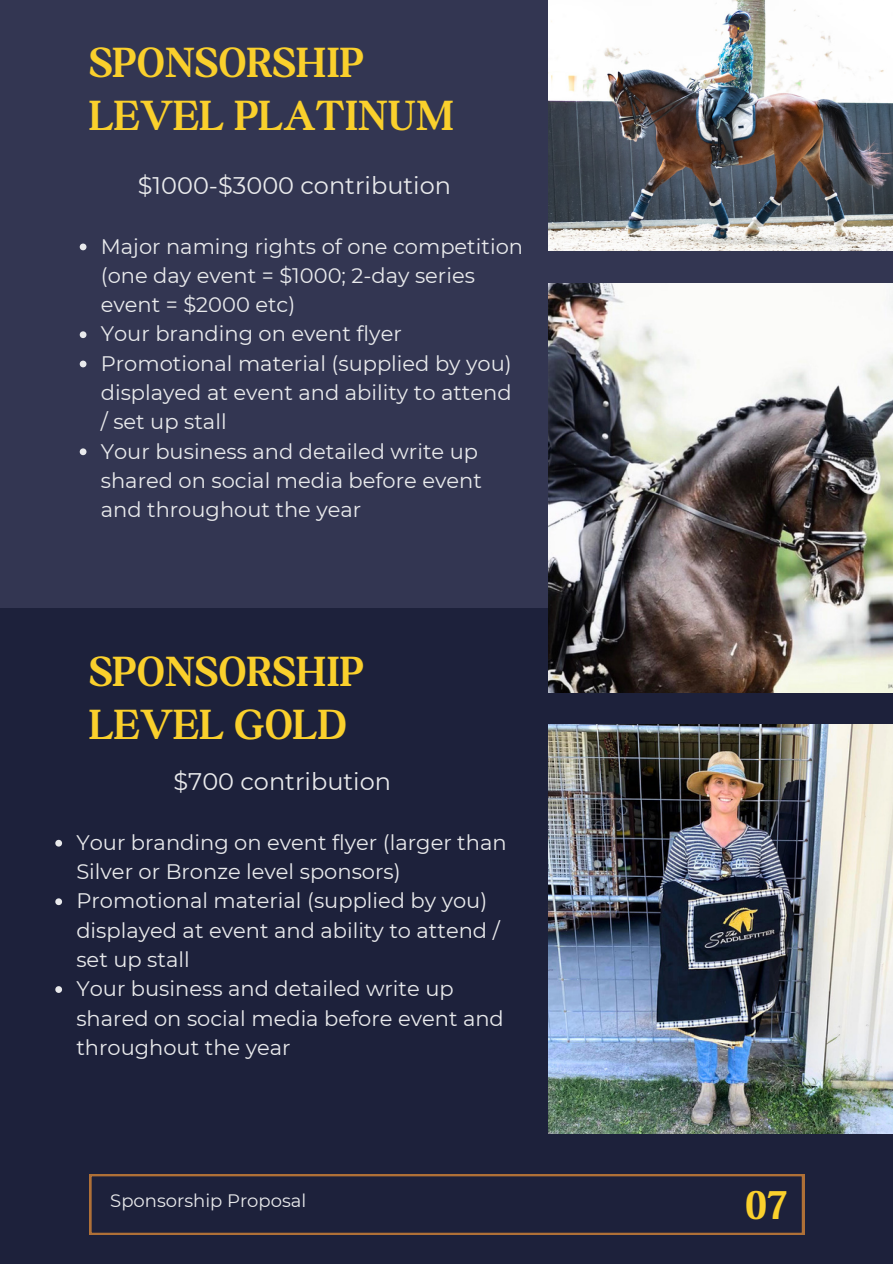
<style>
.page{position:relative;width:893px;height:1264px;background:#fff}
.page>*{position:absolute;margin:0;border:0;box-sizing:border-box;transform-origin:0 0}
.t1{font:700 45px/52.8px "Boston Angel";letter-spacing:.02em;color:#fad02c}
.t2{font:24px "Montserrat";color:#e9eaec}
.t3{font:21px/29.2px "Montserrat";color:#e9eaec}
.t4{font:18px "Montserrat";color:#e9eaec}
</style>
<div class="page">
<div style="left:0;top:0;width:892px;height:1263px;background:#333652"></div>
<div style="left:0;top:608px;width:892px;height:655px;background:#1d213b"></div>
<svg style="left:89px;top:1174px;width:715px;height:60px"></svg>
<img style="left:548px;top:0;width:344px;height:251px">
<img style="left:548px;top:284px;width:344px;height:408px">
<img style="left:548px;top:724px;width:344px;height:409px">
<svg style="left:80px;top:243px;width:6px;height:7px"></svg>
<svg style="left:80px;top:331px;width:6px;height:7px"></svg>
<svg style="left:80px;top:360px;width:6px;height:7px"></svg>
<svg style="left:80px;top:448px;width:6px;height:7px"></svg>
<svg style="left:55px;top:839px;width:7px;height:7px"></svg>
<svg style="left:55px;top:898px;width:7px;height:7px"></svg>
<svg style="left:55px;top:986px;width:7px;height:6px"></svg>
<h3 class="t1" style="left:89px;top:36px;width:366px">SPONSORSHIP<br>LEVEL PLATINUM</h3>
<h3 class="t2" style="left:138px;top:171px;width:314px">$1000-$3000 contribution</h3>
<h3 class="t3" style="left:101px;top:231px;width:423px">Major naming rights of one competition (one day event = $1000; 2-day series event = $2000 etc)</h3>
<h3 class="t3" style="left:101px;top:319px;width:302px">Your branding on event flyer</h3>
<p class="t3" style="left:101px;top:348px;width:412px;text-align:justify">Promotional material (supplied by you) displayed at event and ability to attend / set up stall</p>
<h1 class="t3" style="left:101px;top:436px;width:382px">Your business and detailed write up shared on social media before event and throughout the year</h1>
<h2 class="t1" style="left:89px;top:644px;width:276px">SPONSORSHIP<br>LEVEL GOLD</h2>
<h3 class="t2" style="left:173px;top:767px;width:219px">$700 contribution</h3>
<h3 class="t3" style="left:76px;top:827px;width:431px">Your branding on event flyer (larger than<br>Silver or Bronze level sponsors)</h3>
<h3 class="t3" style="left:76px;top:886px;width:425px">Promotional material (supplied by you) displayed at event and ability to attend / set up stall</h3>
<p class="t3" style="left:76px;top:974px;width:429px">Your business and detailed write up shared on social media before event and throughout the year</p>
<h1 class="t4" style="left:110px;top:1189px;width:197px">Sponsorship Proposal</h1>
<h2 class="t1" style="left:745px;top:1177px;width:41px">07</h2>
</div>
